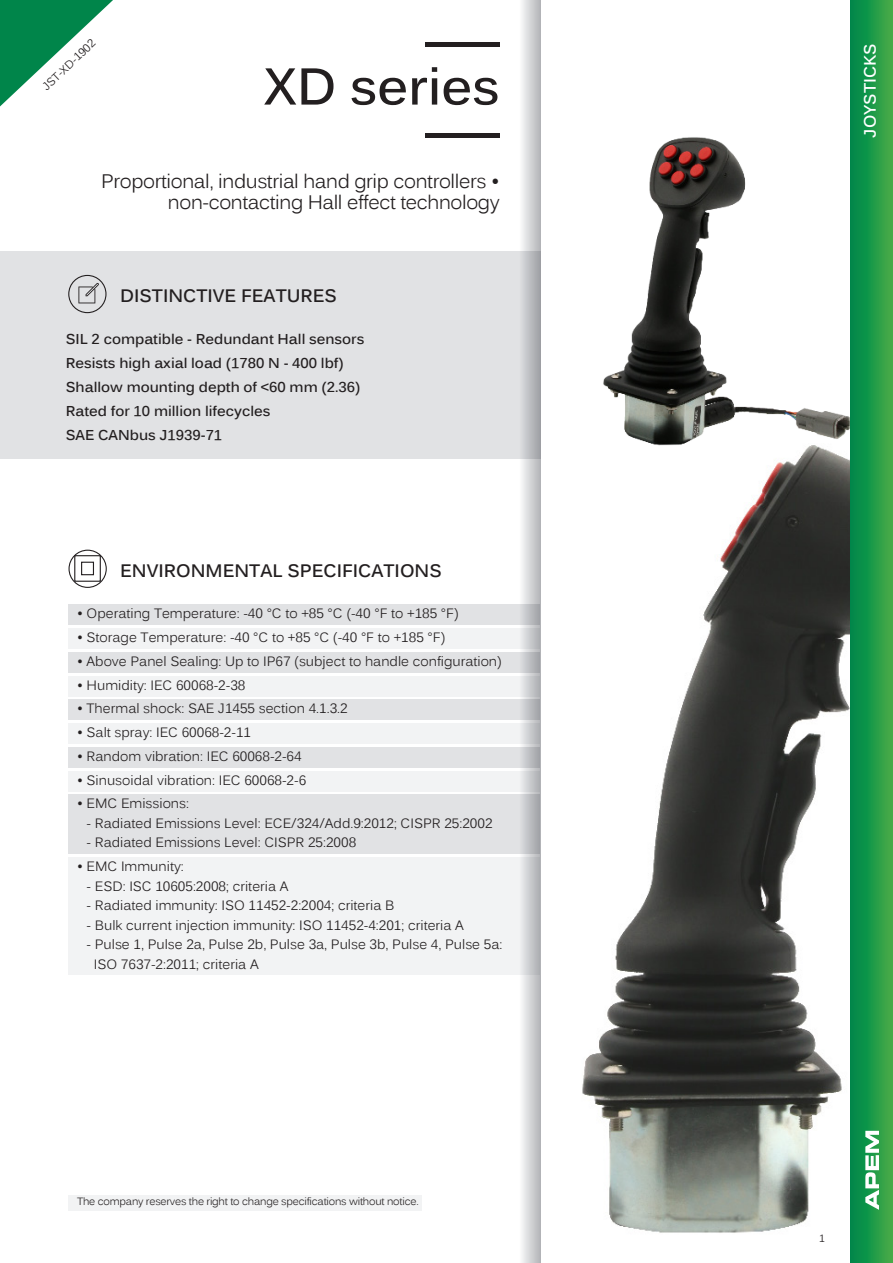
<style>
.page{position:relative;width:893px;height:1263px;background:#fff}
.page>*{position:absolute;margin:0;border:0;box-sizing:border-box;transform-origin:0 0}
.t1{font:700 51px "Kalinga";color:#231f20}
.t2{font:19.5px/21px "Kalinga";letter-spacing:-.02em;color:#231f20;text-align:right}
.t3{font:700 18px "Kalinga";color:#231f20}
.t4{font:700 16.5px "Kalinga";color:#fff}
.t5{font:700 14.25px "Kalinga";color:#231f20}
.texte_ombré_5{font:13.5px/19.5px "Kalinga";color:#231f20}
.texte_ombré_12{font:13.5px "Kalinga";color:#231f20}
.t6{font:11.25px "Kalinga";color:#231f20}
.t7{font:10.5px "Kalinga";letter-spacing:-.02em;color:#231f20}
</style>
<div class="page">
<img style="left:493px;top:385px;width:357px;height:877px">
<div style="left:0;top:251px;width:540px;height:207px;background:#e1e2e4"></div>
<svg style="left:68px;top:275px;width:39px;height:38px"></svg>
<div style="left:69px;top:605px;width:471px;height:20px;background:#e1e2e4"></div>
<div style="left:69px;top:629px;width:471px;height:20px;background:#f2f3f4"></div>
<div style="left:69px;top:652px;width:471px;height:20px;background:#e1e2e4"></div>
<div style="left:69px;top:676px;width:471px;height:20px;background:#f2f3f4"></div>
<div style="left:69px;top:700px;width:471px;height:20px;background:#e1e2e4"></div>
<div style="left:69px;top:724px;width:471px;height:20px;background:#f2f3f4"></div>
<div style="left:69px;top:747px;width:471px;height:20px;background:#e1e2e4"></div>
<div style="left:69px;top:771px;width:471px;height:20px;background:#f2f3f4"></div>
<div style="left:69px;top:795px;width:471px;height:59px;background:#e1e2e4"></div>
<div style="left:69px;top:858px;width:471px;height:117px;background:#f2f3f4"></div>
<svg style="left:69px;top:550px;width:38px;height:38px"></svg>
<div style="left:74px;top:555px;width:27px;height:27px;border:1px solid #231f20"></div>
<div style="left:81px;top:562px;width:13px;height:13px;border:1px solid #231f20"></div>
<hr style="left:426px;top:134px;width:74px;height:4px;background:#231f20">
<hr style="left:426px;top:43px;width:74px;height:4px;background:#231f20">
<svg style="left:519px;top:0;width:21px;height:1263px"></svg>
<div style="left:69px;top:1195px;width:353px;height:15px;background:#f2f3f4"></div>
<img style="left:548px;top:137px;width:302px;height:322px">
<div style="left:850px;top:0;width:43px;height:1263px;background:linear-gradient(to right,#00864a,#46ac47)"></div>
<svg style="left:0;top:0;width:113px;height:106px"></svg>
<svg style="left:865px;top:1131px;width:14px;height:79px"></svg>
<p class="t6" style="left:39px;top:83px;width:70px;rotate:-44deg">JST-XD-1902</p>
<p class="t1" style="left:264px;top:53px;width:237px">XD series</p>
<p class="t2" style="left:101px;top:171px;width:400px">Proportional, industrial hand grip controllers • non-contacting Hall effect technology</p>
<p class="t3" style="left:120px;top:283px;width:218px">DISTINCTIVE FEATURES</p>
<p class="t5" style="left:66px;top:329px;width:300px">SIL 2 compatible - Redundant Hall sensors</p>
<p class="t5" style="left:66px;top:353px;width:280px">Resists high axial load (1780 N - 400 lbf)</p>
<p class="t5" style="left:66px;top:377px;width:296px">Shallow mounting depth of &lt;60 mm (2.36)</p>
<p class="t5" style="left:66px;top:401px;width:206px">Rated for 10 million lifecycles</p>
<p class="t5" style="left:66px;top:425px;width:158px">SAE CANbus J1939-71</p>
<p class="t3" style="left:120px;top:559px;width:323px">ENVIRONMENTAL SPECIFICATIONS</p>
<p class="texte_ombré_12" style="left:77px;top:605px;width:383px">• Operating Temperature: -40 °C to +85 °C (-40 °F to +185 °F)</p>
<p class="texte_ombré_5" style="left:77px;top:628px;width:370px">• Storage Temperature: -40 °C to +85 °C (-40 °F to +185 °F)</p>
<p class="texte_ombré_12" style="left:77px;top:652px;width:426px">• Above Panel Sealing: Up to IP67 (subject to handle configuration)</p>
<p class="texte_ombré_5" style="left:77px;top:675px;width:170px">• Humidity: IEC 60068-2-38</p>
<p class="texte_ombré_12" style="left:77px;top:700px;width:272px">• Thermal shock: SAE J1455 section 4.1.3.2</p>
<p class="texte_ombré_5" style="left:77px;top:723px;width:176px">• Salt spray: IEC 60068-2-11</p>
<p class="texte_ombré_12" style="left:77px;top:747px;width:226px">• Random vibration: IEC 60068-2-64</p>
<p class="texte_ombré_5" style="left:77px;top:770px;width:231px">• Sinusoidal vibration: IEC 60068-2-6</p>
<p class="texte_ombré_12" style="left:77px;top:795px;width:114px">• EMC Emissions:</p>
<p class="texte_ombré_12" style="left:87px;top:814px;width:407px">- Radiated Emissions Level: ECE/324/Add.9:2012; CISPR 25:2002</p>
<p class="texte_ombré_12" style="left:87px;top:834px;width:271px">- Radiated Emissions Level: CISPR 25:2008</p>
<p class="texte_ombré_5" style="left:77px;top:857px;width:108px">• EMC Immunity:</p>
<p class="texte_ombré_5" style="left:87px;top:876px;width:203px">- ESD: ISC 10605:2008; criteria A</p>
<p class="texte_ombré_5" style="left:87px;top:896px;width:309px">- Radiated immunity: ISO 11452-2:2004; criteria B</p>
<p class="texte_ombré_5" style="left:87px;top:915px;width:379px">- Bulk current injection immunity: ISO 11452-4:201; criteria A</p>
<p class="texte_ombré_5" style="left:94px;top:935px;width:410px;text-indent:-7px">- Pulse 1, Pulse 2a, Pulse 2b, Pulse 3a, Pulse 3b, Pulse 4, Pulse 5a:<br>ISO 7637-2:2011; criteria A</p>
<p class="t7" style="left:77px;top:1195px;width:343px">The company reserves the right to change specifications without notice.</p>
<p class="t4" style="left:859px;top:138px;width:96px;rotate:-90deg">JOYSTICKS</p>
<p class="t7" style="left:819px;top:1231px;width:7px">1</p>
</div>
